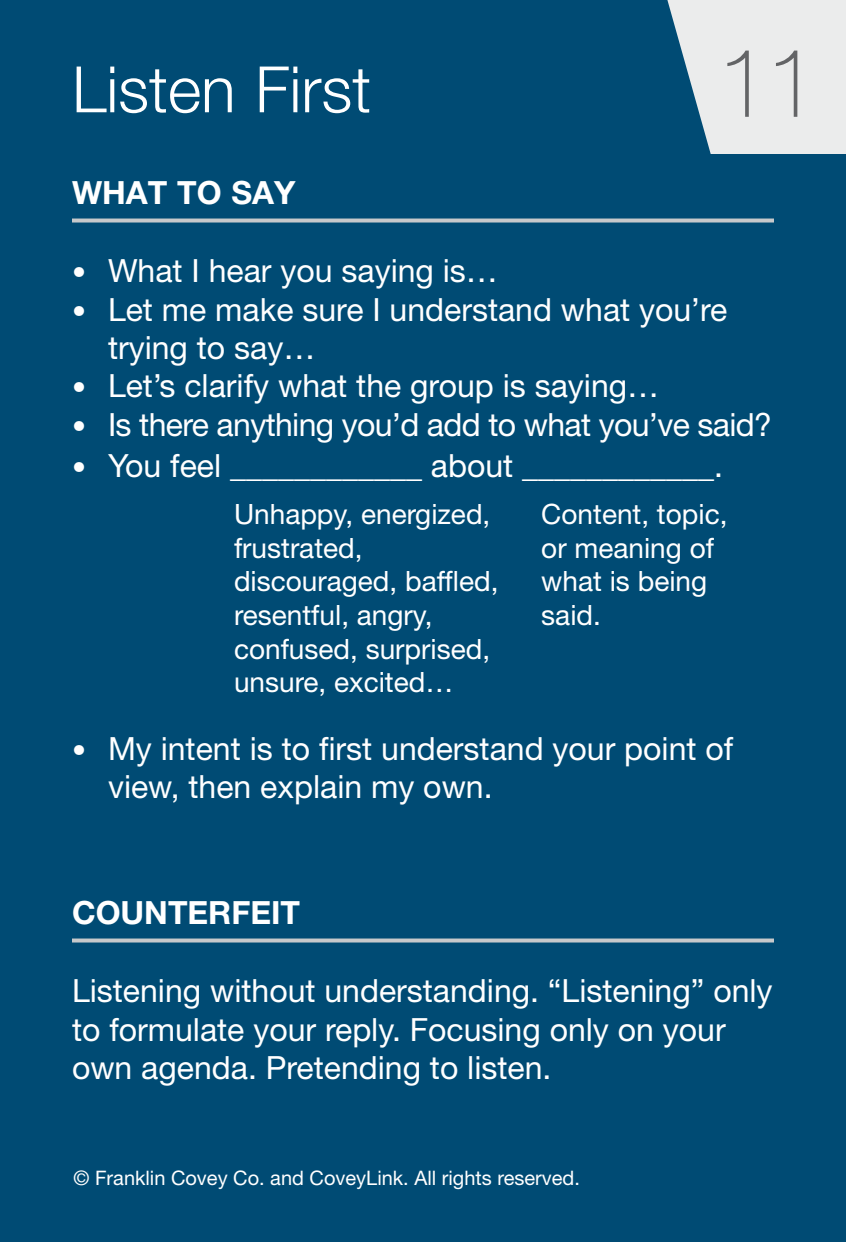
<style>
.page{position:relative;width:846px;height:1242px;background:#004b74}
.page>*{position:absolute;margin:0;border:0;box-sizing:border-box;transform-origin:0 0}
.t1{font:100 96px "Helvetica Neue LT Std";color:#636466}
.t2{font:300 64px "Helvetica Neue LT Std";color:#fff}
.t3{font:32px/38.4px "Helvetica Neue LT Std";color:#fff}
.t4{font:32px "Helvetica Neue LT Std";letter-spacing:-.02em;color:#fff}
.t5{font:700 32px "Helvetica Neue LT Std";color:#fff}
.t6{font:28px/33.6px "Helvetica Neue LT Std";color:#fff}
.t7{font:20px "Helvetica Neue LT Std";color:#fff}
.s1{font-weight:300;font-size:28px}
</style>
<div class="page">
<svg style="left:72px;top:939px;width:702px;height:4px;background:#afb9c0"></svg>
<svg style="left:72px;top:219px;width:702px;height:4px;background:#afb9c0"></svg>
<svg style="left:667px;top:0;width:179px;height:154px;background:#ced8dd"></svg>
<h2 class="t2" style="left:72px;top:50px;width:301px">Listen First</h2>
<p class="t5" style="left:72px;top:173px;width:225px">WHAT TO SAY</p>
<h1 class="t1" style="left:717px;top:28px;width:103px">11</h1>
<p class="t3" style="left:72px;top:251px;width:427px"><span class="s1">•</span> What I hear you saying is…</p>
<p class="t3" style="left:108px;top:290px;width:621px;text-indent:-36px"><span class="s1">•</span> Let me make sure I understand what you’re trying to say…</p>
<p class="t3" style="left:72px;top:366px;width:589px"><span class="s1">•</span> Let’s clarify what the group is saying…</p>
<p class="t4" style="left:72px;top:405px;width:702px"><span class="s1">•</span> Is there anything you’d add to what you’ve said?</p>
<p class="t3" style="left:72px;top:446px;width:653px"><span class="s1">•</span> You feel ____________ about ____________.</p>
<p class="t6" style="left:234px;top:497px;width:266px">Unhappy, energized, frustrated, discouraged, baffled, resentful, angry, confused, surprised, unsure, excited…</p>
<p class="t6" style="left:541px;top:497px;width:188px">Content, topic, or meaning of what is being said.</p>
<p class="t3" style="left:108px;top:729px;width:627px;text-indent:-36px"><span class="s1">•</span> My intent is to first understand your point of view, then explain my own.</p>
<p class="t5" style="left:72px;top:893px;width:230px">COUNTERFEIT</p>
<p class="t3" style="left:72px;top:971px;width:702px">Listening without understanding. “Listening” only to formulate your reply. Focusing only on your own agenda. Pretending to listen.</p>
<p class="t7" style="left:74px;top:1166px;width:508px">© Franklin Covey Co. and CoveyLink. All rights reserved.</p>
</div>
